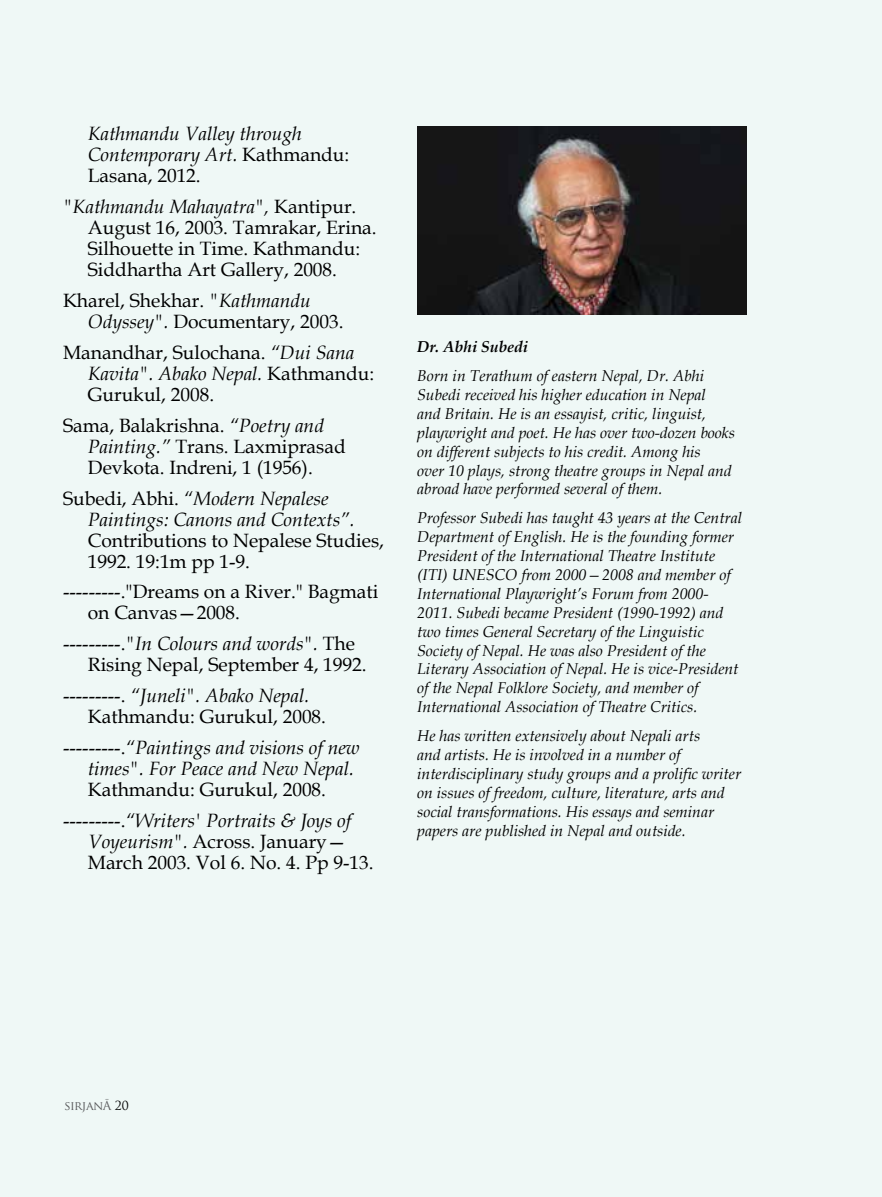
<style>
.page{position:relative;width:882px;height:1197px;background:#eff8f6}
.page>*{position:absolute;margin:0;border:0;box-sizing:border-box;transform-origin:0 0}
.t1{font:19.25px/21px "Book Antiqua";color:#000}
.t2{font:italic 19.25px/21px "Book Antiqua";color:#000}
.t3{font:italic 15.75px/18.9px "Book Antiqua";color:#000}
.t4{font:italic 700 15.75px "Book Antiqua";color:#000}
.t5{font:12.25px "Trajan Pro";letter-spacing:-.04em;color:#58595b}
.s1{font-style:normal}
.s2{font-style:italic}
.s3{color:#000}
</style>
<div class="page">
<img style="left:417px;top:126px;width:329px;height:189px">
<p class="t2" style="left:88px;top:122px;width:263px">Kathmandu Valley through<br>Contemporary Art. <span class="s1">Kathmandu:<br>Lasana, 2012.</span></p>
<p class="t1" style="left:88px;top:195px;width:290px;text-indent:-25px"><span class="s2">"Kathmandu Mahayatra",</span> Kantipur.<br>August 16, 2003. Tamrakar, Erina.<br>Silhouette in Time. Kathmandu:<br>Siddhartha Art Gallery, 2008.</p>
<p class="t1" style="left:88px;top:289px;width:257px;text-indent:-25px">Kharel, Shekhar. <span class="s2">"Kathmandu<br>Odyssey".</span> Documentary, 2003.</p>
<p class="t1" style="left:88px;top:341px;width:288px;text-indent:-25px">Manandhar, Sulochana. <span class="s2">“Dui Sana<br>Kavita". Abako Nepal.</span> Kathmandu:<br>Gurukul, 2008.</p>
<p class="t1" style="left:88px;top:414px;width:259px;text-indent:-25px">Sama, Balakrishna. <span class="s2">“Poetry and<br>Painting.”</span> Trans. Laxmiprasad<br>Devkota. Indreni, 1 (1956).</p>
<p class="t2" style="left:88px;top:487px;width:268px;text-indent:-25px"><span class="s1">Subedi, Abhi.</span> “Modern Nepalese<br>Paintings: Canons and Contexts”.</p>
<p class="t1" style="left:88px;top:529px;width:298px">Contributions to Nepalese Studies,<br>1992. 19:1m pp 1-9.</p>
<p class="t1" style="left:88px;top:581px;width:292px;text-indent:-25px">---------."Dreams on a River." Bagmati on Canvas—2008.</p>
<p class="t1" style="left:88px;top:633px;width:280px;text-indent:-25px">---------.<span class="s2">"In Colours and words".</span> The<br>Rising Nepal, September 4, 1992.</p>
<p class="t1" style="left:88px;top:685px;width:240px;text-indent:-25px">---------. <span class="s2">“Juneli". Abako Nepal.<br></span>Kathmandu: Gurukul, 2008.</p>
<p class="t2" style="left:88px;top:737px;width:273px;text-indent:-25px"><span class="s1">---------.</span>“Paintings and visions of new times". For Peace and New Nepal.</p>
<p class="t1" style="left:63px;top:774px;width:290px;line-height:31px;text-align:center">Kathmandu: Gurukul, 2008. ---------.<span class="s2">“Writers' Portraits &amp; Joys of</span></p>
<p class="t1" style="left:88px;top:831px;width:287px"><span class="s2">Voyeurism".</span> Across. January—<br>March 2003. Vol 6. No. 4. Pp 9-13.</p>
<p class="t4" style="left:417px;top:336px;width:112px">Dr. Abhi Subedi</p>
<p class="t3" style="left:417px;top:366px;width:319px">Born in Terathum of eastern Nepal, Dr. Abhi Subedi received his higher education in Nepal<br>and Britain. He is an essayist, critic, linguist, playwright and poet. He has over two-dozen books on different subjects to his credit. Among his<br>over 10 plays, strong theatre groups in Nepal and abroad have performed several of them.</p>
<p class="t3" style="left:417px;top:508px;width:326px">Professor Subedi has taught 43 years at the Central Department of English. He is the founding former President of the International Theatre Institute (ITI) UNESCO from 2000—2008 and member of International Playwright’s Forum from 2000- 2011. Subedi became President (1990-1992) and two times General Secretary of the Linguistic Society of Nepal. He was also President of the Literary Association of Nepal. He is vice-President of the Nepal Folklore Society, and member of International Association of Theatre Critics.</p>
<p class="t3" style="left:417px;top:726px;width:325px">He has written extensively about Nepali arts<br>and artists. He is involved in a number of interdisciplinary study groups and a prolific writer on issues of freedom, culture, literature, arts and social transformations. His essays and seminar papers are published in Nepal and outside.</p>
<p class="t5" style="left:65px;top:1098px;width:66px">SIRJANĀ <span class="s3">20</span></p>
</div>
